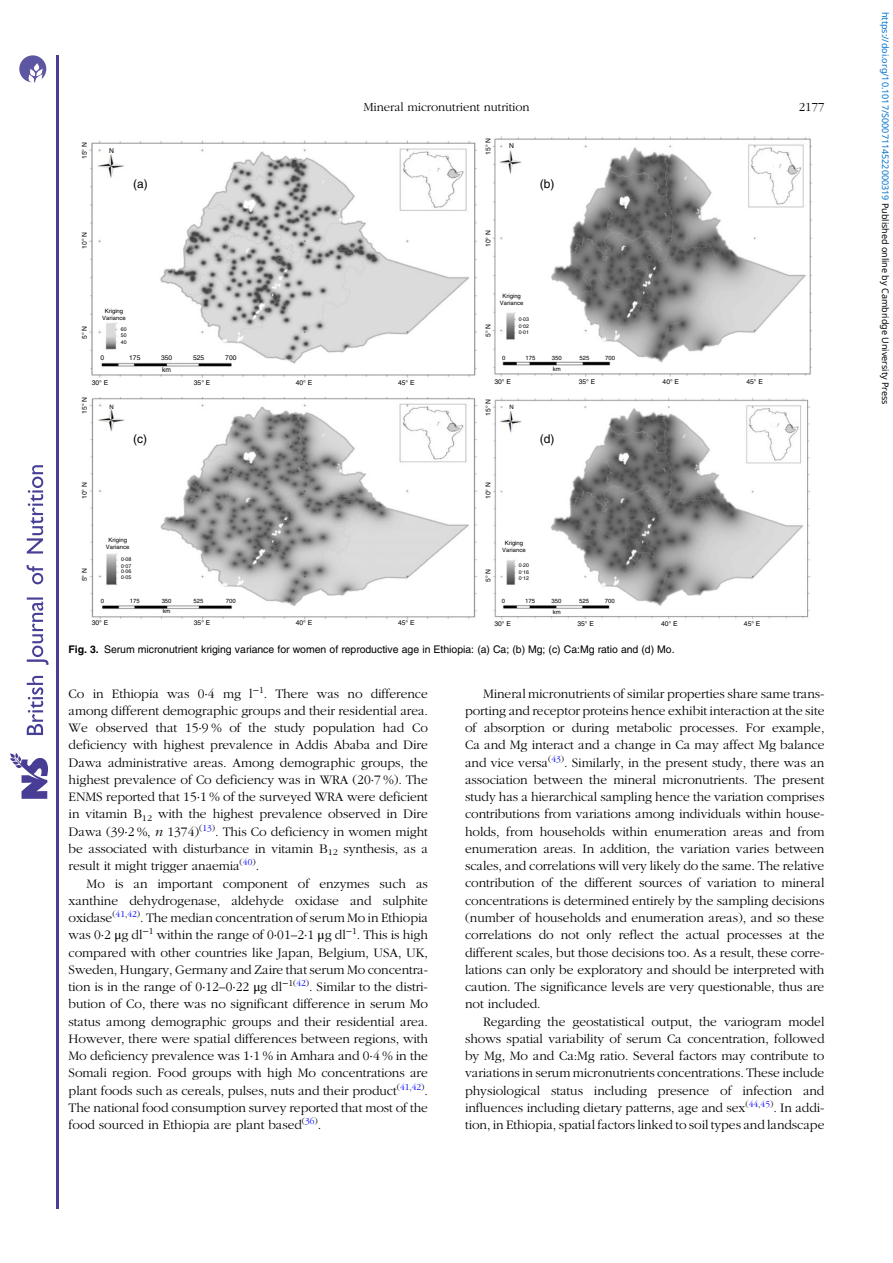
<style>
.page{position:relative;width:893px;height:1263px;background:#fff}
.page>*{position:absolute;margin:0;border:0;box-sizing:border-box;transform-origin:0 0}
.t1{font:13.5px/17.2px "Adv OT777 cf 4 fb";color:#000;text-align:justify}
.t2{font:12.75px "Adv OT777 cf 4 fb";color:#000}
.t3{font:12px "Helvetica";color:#000}
.t4{font:10.5px "Adv OT82 c 4 f 4 c 4";color:#000}
.t5{font:9px "Noto Sans";color:#0172cf}
.t6{font:6.75px "Helvetica";color:#000}
.t7{font:6px/7.2px "Helvetica";color:#000;text-align:center}
.t8{font:5.25px/6.6px "Helvetica";color:#000;text-align:justify}
.s1{font-family:"Adv O Tf 3919 c 9 c.B"}
.s2{font-family:"Adv OT8608 a 8 d 1"}
.s3{font-family:"Adv OT4 e 1564 e 8.I"}
.s4{font-style:inherit}
.s5{color:#000}
</style>
<div class="page">
<hr style="left:56px;top:55px;width:2px;height:1153px;background:#463f95">
<svg style="left:10px;top:753px;width:38px;height:46px"></svg>
<svg style="left:26px;top:465px;width:23px;height:270px"></svg>
<svg style="left:19px;top:55px;width:27px;height:27px"></svg>
<img style="left:89px;top:141px;width:388px;height:236px">
<img style="left:89px;top:397px;width:388px;height:222px">
<img style="left:493px;top:397px;width:318px;height:222px">
<img style="left:493px;top:136px;width:319px;height:241px">
<p class="t6" style="left:82px;top:159px;width:18px;rotate:-90deg">15° N</p>
<p class="t6" style="left:82px;top:249px;width:18px;rotate:-90deg">10° N</p>
<p class="t6" style="left:109px;top:148px;width:6px">N</p>
<p class="t2" style="left:363px;top:102px;width:167px">Mineral micronutrient nutrition</p>
<p class="t2" style="left:799px;top:102px;width:27px">2177</p>
<p class="t6" style="left:486px;top:155px;width:18px;rotate:-90deg">15° N</p>
<p class="t6" style="left:509px;top:144px;width:6px">N</p>
<p class="t3" style="left:133px;top:180px;width:16px">(a)</p>
<p class="t3" style="left:540px;top:180px;width:16px">(b)</p>
<p class="t6" style="left:486px;top:247px;width:18px;rotate:-90deg">10° N</p>
<p class="t6" style="left:82px;top:339px;width:15px;rotate:-90deg">5° N</p>
<p class="t7" style="left:102px;top:307px;width:25px">Kriging<br>Variance</p>
<p class="t8" style="left:121px;top:326px;width:7px">60<br>50<br>40</p>
<p class="t6" style="left:101px;top:356px;width:5px">0</p>
<p class="t6" style="left:129px;top:356px;width:13px">175</p>
<p class="t6" style="left:161px;top:356px;width:13px">350</p>
<p class="t6" style="left:193px;top:356px;width:13px">525</p>
<p class="t6" style="left:225px;top:356px;width:13px">700</p>
<p class="t6" style="left:162px;top:367px;width:10px">km</p>
<p class="t6" style="left:486px;top:337px;width:15px;rotate:-90deg">5° N</p>
<p class="t7" style="left:500px;top:293px;width:25px">Kriging<br>Variance</p>
<p class="t7" style="left:502px;top:355px;width:5px">0</p>
<p class="t8" style="left:519px;top:317px;width:12px">0.03<br>0.02<br>0.01</p>
<p class="t7" style="left:525px;top:355px;width:11px">175</p>
<p class="t7" style="left:552px;top:355px;width:11px">350</p>
<p class="t7" style="left:579px;top:355px;width:11px">525</p>
<p class="t7" style="left:605px;top:355px;width:11px">700</p>
<p class="t7" style="left:553px;top:366px;width:9px">km</p>
<p class="t6" style="left:92px;top:380px;width:18px">30° E</p>
<p class="t6" style="left:194px;top:380px;width:18px">35° E</p>
<p class="t6" style="left:296px;top:380px;width:18px">40° E</p>
<p class="t6" style="left:398px;top:380px;width:18px">45° E</p>
<p class="t6" style="left:494px;top:379px;width:18px">30° E</p>
<p class="t6" style="left:82px;top:414px;width:18px;rotate:-90deg">15° N</p>
<p class="t7" style="left:109px;top:404px;width:6px">N</p>
<p class="t6" style="left:486px;top:415px;width:18px;rotate:-90deg">15° N</p>
<p class="t7" style="left:509px;top:404px;width:6px">N</p>
<p class="t3" style="left:133px;top:435px;width:15px">(c)</p>
<p class="t3" style="left:540px;top:435px;width:16px">(d)</p>
<p class="t6" style="left:82px;top:499px;width:18px;rotate:-90deg">10° N</p>
<p class="t6" style="left:486px;top:499px;width:18px;rotate:-90deg">10° N</p>
<p class="t7" style="left:106px;top:536px;width:25px">Kriging<br>Variance</p>
<p class="t7" style="left:502px;top:540px;width:25px">Kriging<br>Variance</p>
<p class="t6" style="left:579px;top:379px;width:18px">35° E</p>
<p class="t6" style="left:663px;top:379px;width:18px">40° E</p>
<p class="t6" style="left:746px;top:379px;width:18px">45° E</p>
<p class="t6" style="left:82px;top:581px;width:15px;rotate:-90deg">5° N</p>
<p class="t8" style="left:121px;top:557px;width:12px">0.08</p>
<p class="t8" style="left:121px;top:569px;width:12px;line-height:6px">0.06<br>0.05</p>
<p class="t8" style="left:121px;top:563px;width:12px">0.07</p>
<p class="t7" style="left:101px;top:598px;width:5px">0</p>
<p class="t7" style="left:130px;top:598px;width:11px">175</p>
<p class="t7" style="left:162px;top:598px;width:11px">350</p>
<p class="t7" style="left:194px;top:598px;width:11px">525</p>
<p class="t7" style="left:226px;top:598px;width:11px">700</p>
<p class="t7" style="left:163px;top:608px;width:9px">km</p>
<p class="t6" style="left:486px;top:582px;width:15px;rotate:-90deg">5° N</p>
<p class="t7" style="left:502px;top:598px;width:5px">0</p>
<p class="t8" style="left:519px;top:563px;width:12px">0.20<br>0.16</p>
<p class="t8" style="left:519px;top:575px;width:12px">0.12</p>
<p class="t7" style="left:525px;top:598px;width:11px">175</p>
<p class="t7" style="left:552px;top:598px;width:11px">350</p>
<p class="t7" style="left:579px;top:598px;width:11px">525</p>
<p class="t7" style="left:605px;top:598px;width:11px">700</p>
<p class="t7" style="left:553px;top:608px;width:9px">km</p>
<p class="t6" style="left:92px;top:620px;width:18px">30° E</p>
<p class="t6" style="left:194px;top:620px;width:18px">35° E</p>
<p class="t6" style="left:296px;top:620px;width:18px">40° E</p>
<p class="t6" style="left:398px;top:620px;width:18px">45° E</p>
<p class="t6" style="left:494px;top:621px;width:18px">30° E</p>
<p class="t6" style="left:577px;top:621px;width:18px">35° E</p>
<p class="t6" style="left:661px;top:621px;width:18px">40° E</p>
<p class="t6" style="left:744px;top:621px;width:18px">45° E</p>
<p class="t4" style="left:69px;top:646px;width:607px"><span class="s1">Fig. 3.</span> Serum micronutrient kriging variance for women of reproductive age in Ethiopia: (a) Ca; (b) Mg; (c) Ca:Mg ratio and (d) Mo.</p>
<p class="t1" style="left:69px;top:686px;width:361px">Co in Ethiopia was 0<span class="s2">·</span>4 mg l<sup>−</sup><sup>1</sup>. There was no difference among different demographic groups and their residential area.<br>We observed that 15<span class="s2">·</span>9 % of the study population had Co deficiency with highest prevalence in Addis Ababa and Dire Dawa administrative areas. Among demographic groups, the highest prevalence of Co deficiency was in WRA (20<span class="s2">·</span>7 %). The ENMS reported that 15<span class="s2">·</span>1 % of the surveyed WRA were deficient in vitamin B<sub>12</sub> with the highest prevalence observed in Dire Dawa (39<span class="s2">·</span>2 %, <span class="s3">n</span> 1374)<sup>(</sup><sup>13</sup><sup>)</sup>. This Co deficiency in women might be associated with disturbance in vitamin B<sub>12</sub> synthesis, as a result it might trigger anaemia<sup>(</sup><sup>40</sup><sup>)</sup>.</p>
<p class="t1" style="left:69px;top:876px;width:361px;text-indent:18px">Mo is an important component of enzymes such as xanthine dehydrogenase, aldehyde oxidase and sulphite oxidase<sup>(</sup><sup>41</sup><sup>,</sup><sup>42</sup><sup>)</sup>. The median concentration of serum Mo in Ethiopia was 0<span class="s2">·</span>2 <span class="s2">μ</span>g dl<sup>−</sup><sup>1</sup> within the range of 0<span class="s2">·</span>01<span class="s4">–</span>2<span class="s2">·</span>1 <span class="s2">μ</span>g dl<sup>−</sup><sup>1</sup>. This is high compared with other countries like Japan, Belgium, USA, UK, Sweden, Hungary, Germany and Zaire that serum Mo concentra&shy;tion is in the range of 0<span class="s2">·</span>12<span class="s4">–</span>0<span class="s2">·</span>22 <span class="s2">μ</span>g dl<sup>−</sup><sup>1(</sup><sup>42</sup><sup>)</sup>. Similar to the distri&shy;bution of Co, there was no significant difference in serum Mo status among demographic groups and their residential area.<br>However, there were spatial differences between regions, with Mo deficiency prevalence was 1<span class="s2">·</span>1 % in Amhara and 0<span class="s2">·</span>4 % in the Somali region. Food groups with high Mo concentrations are plant foods such as cereals, pulses, nuts and their product<sup>(</sup><sup>41</sup><sup>,</sup><sup>42</sup><sup>)</sup>.<br>The national food consumption survey reported that most of the food sourced in Ethiopia are plant based<sup>(</sup><sup>36</sup><sup>)</sup>.</p>
<p class="t1" style="left:465px;top:686px;width:361px;text-indent:18px">Mineral micronutrients of similar properties share same trans&shy;porting and receptor proteins hence exhibit interaction at the site of absorption or during metabolic processes. For example, Ca and Mg interact and a change in Ca may affect Mg balance and vice versa<sup>(</sup><sup>43</sup><sup>)</sup>. Similarly, in the present study, there was an association between the mineral micronutrients. The present study has a hierarchical sampling hence the variation comprises contributions from variations among individuals within house&shy;holds, from households within enumeration areas and from enumeration areas. In addition, the variation varies between scales, and correlations will very likely do the same. The relative contribution of the different sources of variation to mineral concentrations is determined entirely by the sampling decisions (number of households and enumeration areas), and so these correlations do not only reflect the actual processes at the different scales, but those decisions too. As a result, these corre&shy;lations can only be exploratory and should be interpreted with caution. The significance levels are very questionable, thus are not included.</p>
<p class="t1" style="left:465px;top:1014px;width:361px;text-indent:18px">Regarding the geostatistical output, the variogram model shows spatial variability of serum Ca concentration, followed by Mg, Mo and Ca:Mg ratio. Several factors may contribute to variations in serum micronutrients concentrations. These include physiological status including presence of infection and influences including dietary patterns, age and sex<sup>(</sup><sup>44</sup><sup>,</sup><sup>45</sup><sup>)</sup>. In addi&shy;tion, in Ethiopia, spatial factors linked to soil types and landscape</p>
<p class="t5" style="left:892px;top:12px;width:394px;rotate:90deg">https://doi.org/10.1017/S0007114522000319 <span class="s5">Published online by Cambridge University Press</span></p>
</div>
